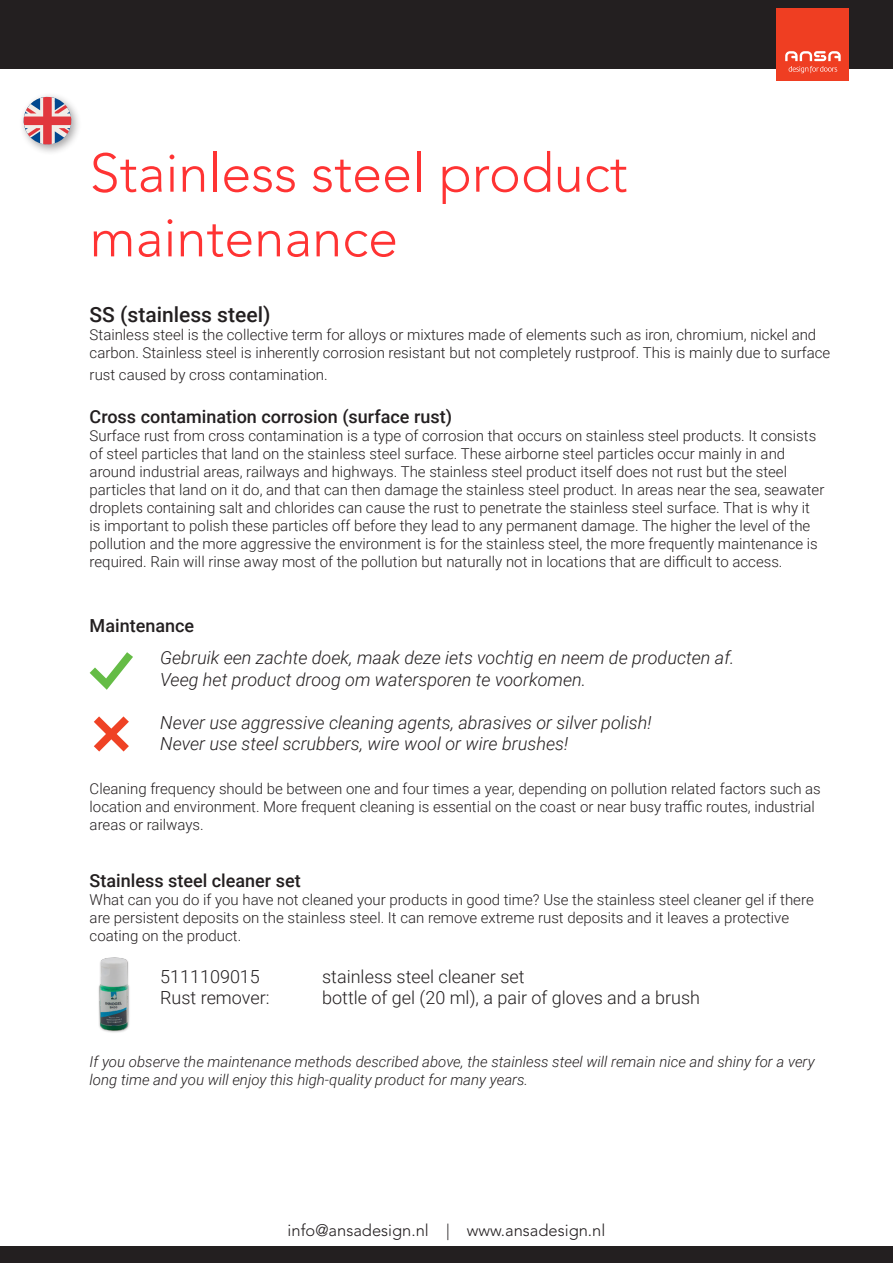
<style>
.page{position:relative;width:893px;height:1263px;background:#fff}
.page>*{position:absolute;margin:0;border:0;box-sizing:border-box;transform-origin:0 0}
.t1{font:300 53.85px "Avenir LT Std";color:#f33}
.t2{font:500 21px "Roboto";color:#231f20}
.t3{font:italic 300 18px "Roboto";color:#231f20}
.t4{font:300 18px "Roboto";color:#231f20}
.t5{font:500 18px "Roboto";color:#231f20}
.t6{font:300 16.5px "Avenir LT Std";color:#231f20}
.t7{font:300 15px/18px "Roboto";color:#231f20}
.t8{font:italic 300 15px/18px "Roboto";color:#231f20}
</style>
<div class="page">
<div style="left:0;top:1246px;width:893px;height:17px;background:#231f20"></div>
<div style="left:0;top:0;width:893px;height:69px;background:#231f20"></div>
<div style="left:777px;top:8px;width:72px;height:72px;background:#ef3e22"></div>
<svg style="left:785px;top:51px;width:56px;height:22px"></svg>
<img style="left:98px;top:957px;width:32px;height:76px">
<svg style="left:90px;top:652px;width:43px;height:38px"></svg>
<svg style="left:94px;top:716px;width:35px;height:35px"></svg>
<div style="left:19px;top:92px;width:63px;height:64px;background:#231f20;opacity:.4"></div>
<svg style="left:21px;top:94px;width:53px;height:53px"></svg>
<p class="t1" style="left:90px;top:141px;width:539px">Stainless steel product</p>
<p class="t1" style="left:90px;top:206px;width:310px">maintenance</p>
<p class="t2" style="left:90px;top:300px;width:182px">SS (stainless steel)</p>
<p class="t7" style="left:90px;top:325px;width:742px">Stainless steel is the collective term for alloys or mixtures made of elements such as iron, chromium, nickel and carbon. Stainless steel is inherently corrosion resistant but not completely rustproof. This is mainly due to surface</p>
<p class="t7" style="left:90px;top:365px;width:240px">rust caused by cross contamination.</p>
<p class="t5" style="left:90px;top:404px;width:364px">Cross contamination corrosion (surface rust)</p>
<p class="t7" style="left:90px;top:426px;width:736px">Surface rust from cross contamination is a type of corrosion that occurs on stainless steel products. It consists of steel particles that land on the stainless steel surface. These airborne steel particles occur mainly in and around industrial areas, railways and highways. The stainless steel product itself does not rust but the steel particles that land on it do, and that can then damage the stainless steel product. In areas near the sea, seawater droplets containing salt and chlorides can cause the rust to penetrate the stainless steel surface. That is why it is important to polish these particles off before they lead to any permanent damage. The higher the level of the pollution and the more aggressive the environment is for the stainless steel, the more frequently maintenance is required. Rain will rinse away most of the pollution but naturally not in locations that are difficult to access.</p>
<p class="t5" style="left:90px;top:612px;width:106px">Maintenance</p>
<p class="t3" style="left:160px;top:645px;width:576px">Gebruik een zachte doek, maak deze iets vochtig en neem de producten af.</p>
<p class="t3" style="left:160px;top:666px;width:427px">Veeg het product droog om watersporen te voorkomen.</p>
<p class="t3" style="left:160px;top:710px;width:493px">Never use aggressive cleaning agents, abrasives or silver polish!</p>
<p class="t3" style="left:160px;top:731px;width:409px">Never use steel scrubbers, wire wool or wire brushes!</p>
<p class="t7" style="left:90px;top:779px;width:733px">Cleaning frequency should be between one and four times a year, depending on pollution related factors such as location and environment. More frequent cleaning is essential on the coast or near busy traffic routes, industrial areas or railways.</p>
<p class="t5" style="left:90px;top:868px;width:213px">Stainless steel cleaner set</p>
<p class="t7" style="left:90px;top:890px;width:726px">What can you do if you have not cleaned your products in good time? Use the stainless steel cleaner gel if there are persistent deposits on the stainless steel. It can remove extreme rust deposits and it leaves a protective coating on the product.</p>
<p class="t4" style="left:160px;top:964px;width:101px">5111109015</p>
<p class="t4" style="left:322px;top:964px;width:204px">stainless steel cleaner set</p>
<p class="t4" style="left:160px;top:985px;width:111px">Rust remover:</p>
<p class="t4" style="left:322px;top:985px;width:379px">bottle of gel (20 ml), a pair of gloves and a brush</p>
<p class="t8" style="left:90px;top:1052px;width:726px">If you observe the maintenance methods described above, the stainless steel will remain nice and shiny for a very long time and you will enjoy this high-quality product for many years.</p>
<p class="t6" style="left:288px;top:1220px;width:319px">info@ansadesign.nl | www.ansadesign.nl</p>
</div>
